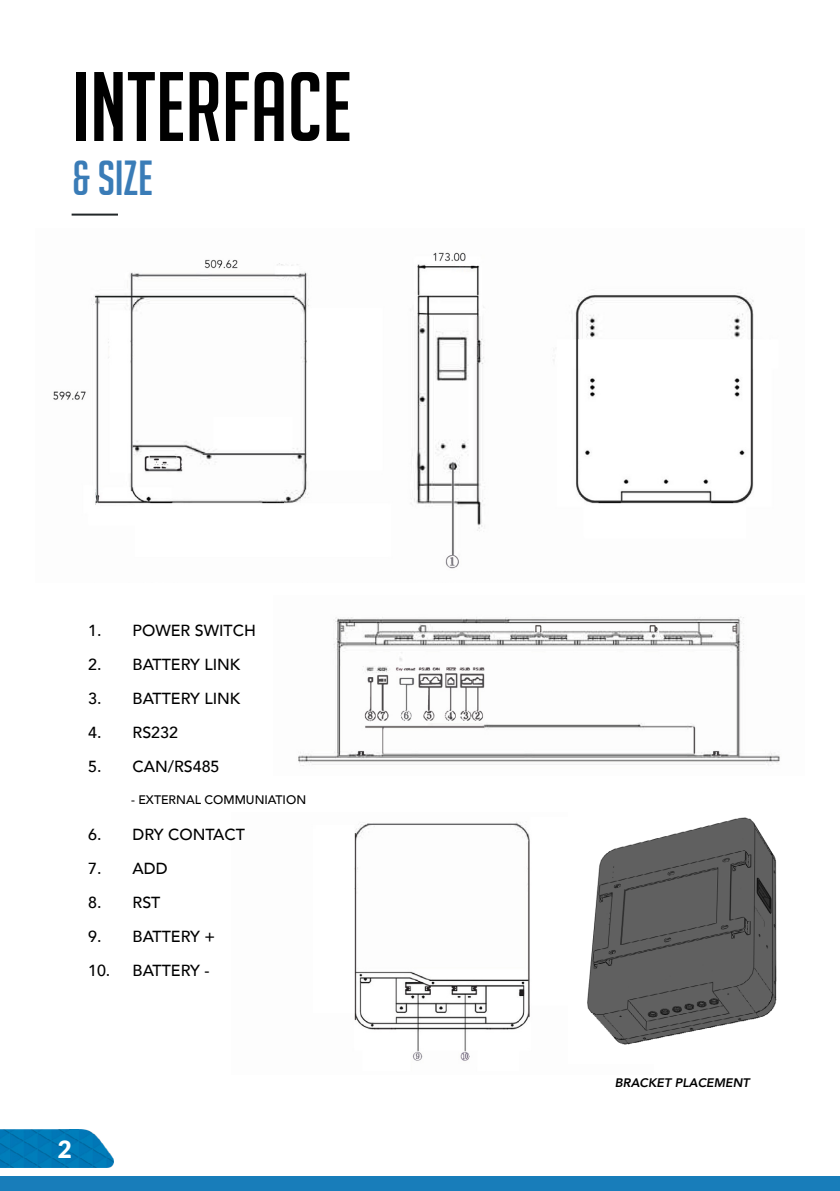
<style>
.page{position:relative;width:840px;height:1191px;background:#fff}
.page>*{position:absolute;margin:0;border:0;box-sizing:border-box;transform-origin:0 0}
.t1{font:96px "Big Noodle Titling";color:#000}
.t2{font:48px "Big Noodle Titling";color:#3a7cb7}
.t3{font:900 24px "Lato";color:#fff}
.t4{font:500 16px "Avenir";color:#000}
.t5{font:500 12.4px "Avenir";color:#000}
.t6{font:italic 800 12.4px "Avenir";color:#000}
</style>
<div class="page">
<div style="left:0;top:1176px;width:839px;height:15px;background:#187dba"></div>
<img style="left:0;top:1129px;width:113px;height:38px">
<img style="left:354px;top:822px;width:176px;height:239px">
<img style="left:298px;top:616px;width:482px;height:150px">
<hr style="left:72px;top:214px;width:46px;height:2px;background:#222729">
<img style="left:53px;top:252px;width:701px;height:317px">
<img style="left:587px;top:817px;width:190px;height:228px">
<h1 class="t1" style="left:72px;top:55px;width:281px">INTERFACE</h1>
<h2 class="t2" style="left:72px;top:152px;width:82px">&amp; SIZE</h2>
<p class="t4" style="left:88px;top:616px;width:169px">1. POWER SWITCH</p>
<p class="t4" style="left:88px;top:650px;width:154px">2. BATTERY LINK</p>
<p class="t4" style="left:88px;top:684px;width:154px">3. BATTERY LINK</p>
<p class="t4" style="left:88px;top:718px;width:91px">4. RS232</p>
<p class="t4" style="left:88px;top:752px;width:133px">5. CAN/RS485</p>
<p class="t5" style="left:131px;top:788px;width:176px">- EXTERNAL COMMUNIATION</p>
<p class="t4" style="left:88px;top:820px;width:158px">6. DRY CONTACT</p>
<p class="t4" style="left:88px;top:854px;width:81px">7. ADD</p>
<p class="t4" style="left:88px;top:888px;width:74px">8. RST</p>
<p class="t4" style="left:88px;top:922px;width:128px">9. BATTERY +</p>
<p class="t4" style="left:88px;top:956px;width:123px">10. BATTERY -</p>
<h3 class="t3" style="left:58px;top:1131px;width:15px">2</h3>
<p class="t6" style="left:614px;top:1075px;width:136px">BRACKET PLACEMENT</p>
</div>
